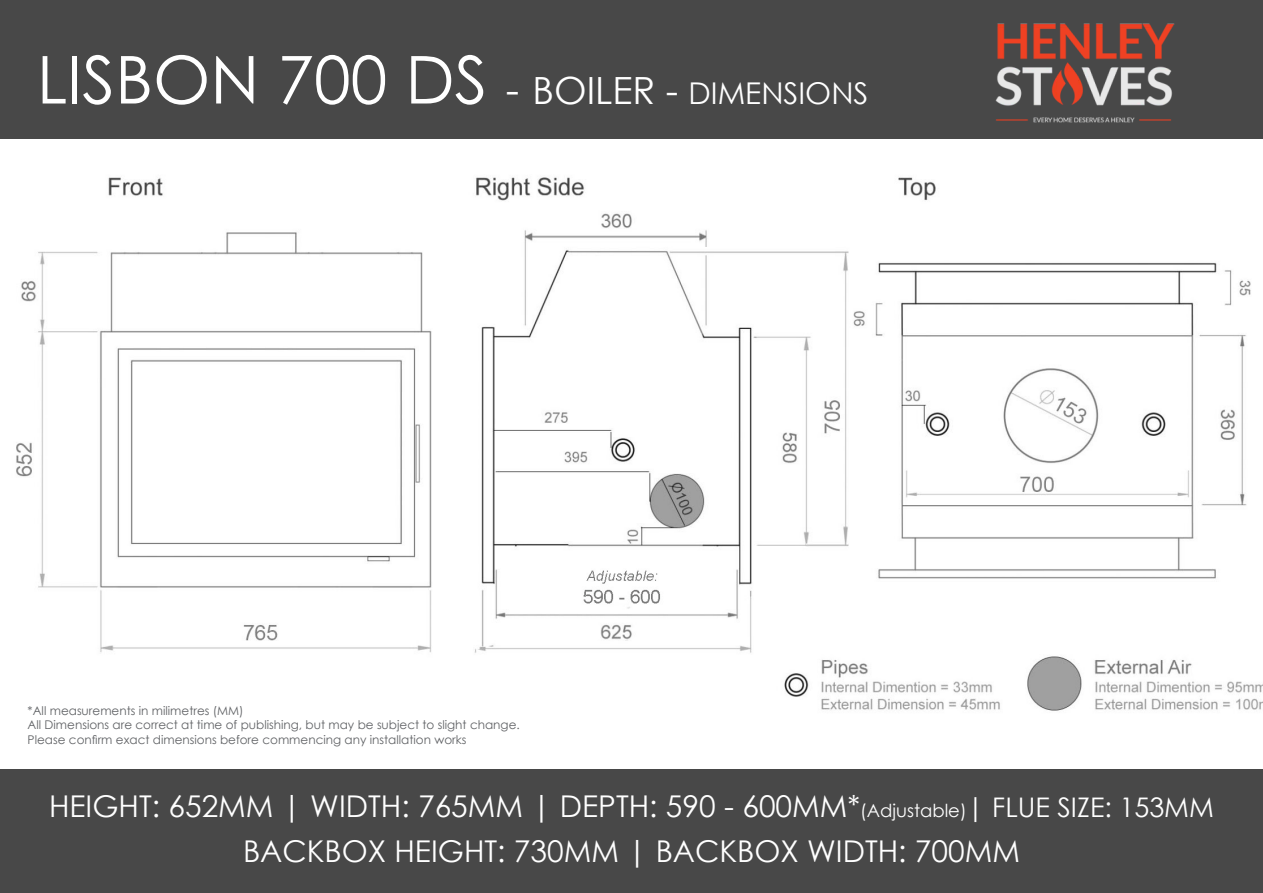
<style>
.page{position:relative;width:1263px;height:893px;background:#fff}
.page>*{position:absolute;margin:0;border:0;box-sizing:border-box;transform-origin:0 0}
.t1{font:66px "Century Gothic";color:#fff}
.t2{font:30px "Century Gothic";color:#fff}
.t3{font:12px "Century Gothic";color:#606265}
.s1{font-size:40.5px}
.s2{font-size:37.5px}
.s3{font-size:30px}
.s4{font-size:18px}
.s5{font-size:27px}
</style>
<div class="page">
<img style="left:16px;top:177px;width:1247px;height:534px">
<div style="left:0;top:0;width:1263px;height:138px;background:#484848"></div>
<div style="left:0;top:770px;width:1263px;height:123px;background:#484848"></div>
<img style="left:995px;top:23px;width:180px;height:100px">
<p class="t1" style="left:37px;top:34px;width:833px">LISBON 700 DS <span class="s1">-</span> <span class="s2">BOILER -</span> <span class="s3">DIMENSIONS</span></p>
<p class="t3" style="left:28px;top:702px;width:218px">*All measurements in milimetres (MM)</p>
<p class="t3" style="left:28px;top:717px;width:494px">All Dimensions are correct at time of publishing, but may be subject to slight change.</p>
<p class="t3" style="left:28px;top:731px;width:440px">Please confirm exact dimensions before commencing any installation works</p>
<p class="t2" style="left:49px;top:785px;width:1166px">HEIGHT: 652MM | WIDTH: 765MM | DEPTH: 590 - 600MM*<span class="s4">(Adjustable)</span><span class="s5">| FLUE SIZE: 153MM</span></p>
<p class="t2" style="left:243px;top:830px;width:778px">BACKBOX HEIGHT: 730MM | BACKBOX WIDTH: 700MM</p>
</div>
